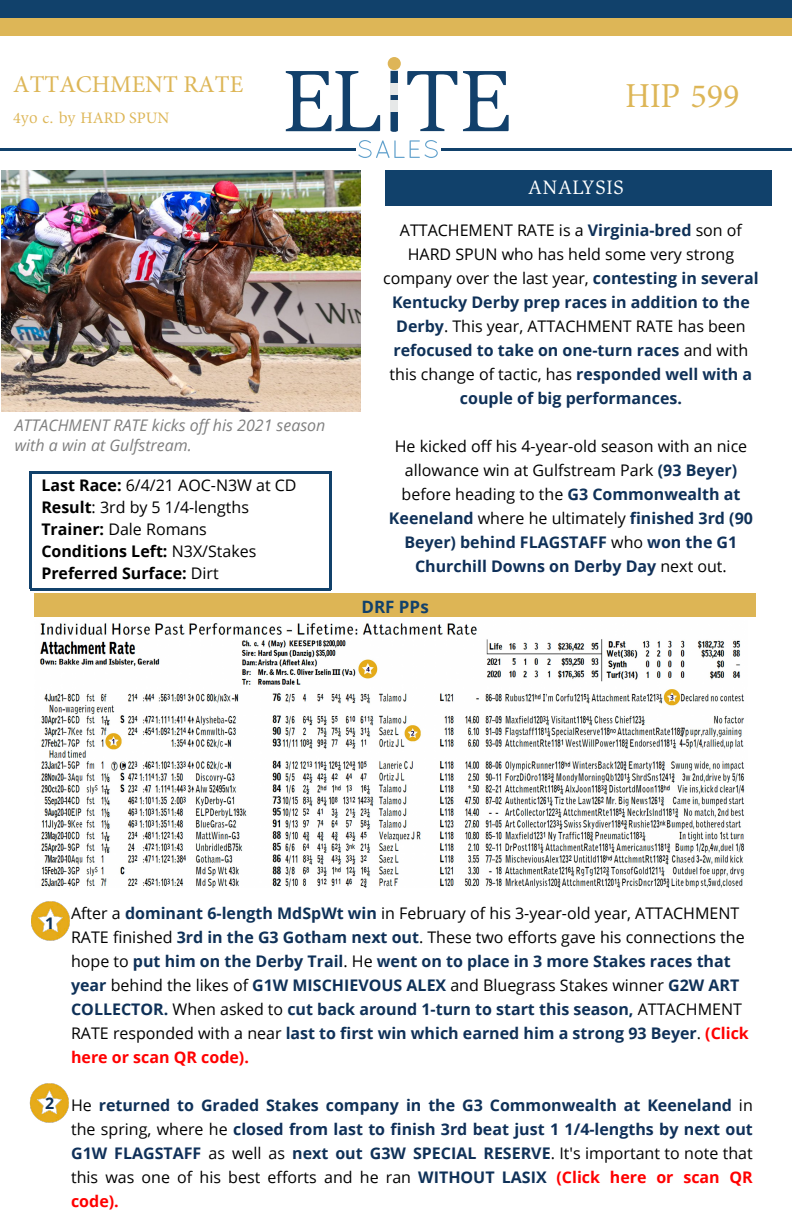
<style>
.page{position:relative;width:792px;height:1224px;background:#fff}
.page>*{position:absolute;margin:0;border:0;box-sizing:border-box;transform-origin:0 0}
.t1{font:34px "Slimbach Std";color:#ddb657}
.t2{font:24px "Minion Pro";color:#ddb657}
.t3{font:20px "Slimbach Std";letter-spacing:.04em;color:#fff}
.t4{font:700 17px "Open Sans";color:#11416b}
.t5{font:700 16px/24px "Open Sans";color:#0f3158;text-align:center}
.t6{font:16px/24px "Open Sans";color:#000;text-align:center}
.t7{font:italic 16px/19.2px "Open Sans";color:#7f7f7f}
.t8{font:16px "Minion Pro";color:#ddb657}
.s1{font-family:"Slimbach Std"}
.s2{font-weight:700}
.s3{font-family:"Minion Pro"}
.s4{font-weight:400;color:#000}
.s5{font-weight:700;color:#0f3158}
.s6{font-weight:700;color:#0f3059}
.s7{color:#0e3158}
.s8{color:#f00}
.s9{color:#0f3059}
</style>
<div class="page">
<div style="left:0;top:0;width:792px;height:19px;background:#11416b"></div>
<div style="left:0;top:19px;width:792px;height:17px;background:#ddb657"></div>
<div style="left:388px;top:57px;width:13px;height:13px;background:#deb557;border-radius:50%"></div>
<svg style="left:358px;top:140px;width:80px;height:18px"></svg>
<svg style="left:286px;top:71px;width:94px;height:60px"></svg>
<svg style="left:407px;top:71px;width:50px;height:60px"></svg>
<svg style="left:463px;top:71px;width:46px;height:60px"></svg>
<svg style="left:391px;top:71px;width:7px;height:61px"></svg>
<div style="left:391px;top:83px;width:7px;height:11px;background:#e6e8e8"></div>
<div style="left:391px;top:100px;width:7px;height:11px;background:#e6e8e8"></div>
<hr style="left:441px;top:148px;width:351px;height:2px;background:#11416b">
<hr style="left:0;top:148px;width:355px;height:2px;background:#11416b">
<div style="left:385px;top:170px;width:387px;height:36px;background:#11416b"></div>
<img style="left:1px;top:170px;width:359px;height:242px">
<div style="left:34px;top:593px;width:722px;height:24px;background:#ddb555"></div>
<img style="left:30px;top:1083px;width:39px;height:40px">
<img style="left:31px;top:901px;width:39px;height:40px">
<hr style="left:30px;top:471px;width:301px;height:2px;background:#11416b">
<hr style="left:30px;top:588px;width:300px;height:2px;background:#11416b">
<hr style="left:330px;top:472px;width:2px;height:118px;background:#11416b">
<hr style="left:30px;top:471px;width:2px;height:118px;background:#11416b">
<img style="left:40px;top:623px;width:705px;height:264px">
<h2 class="t2" style="left:13px;top:69px;width:232px">ATTACHMENT RATE</h2>
<p class="t8" style="left:13px;top:108px;width:158px">4<span class="s1">yo</span> c<span class="s1">. by</span> HARD SPUN</p>
<p class="t7" style="left:15px;top:416px;width:312px">ATTACHMENT RATE kicks off his 2021 season with a win at Gulfstream.</p>
<p class="t6" style="left:41px;top:474px;width:257px;line-height:22px;text-align:left"><span class="s2">Last Race:</span> 6/4/21 AOC-N3W at CD<br><span class="s2">Result</span>: 3rd by 5 1/4-lengths<br><span class="s2">Trainer:</span> Dale Romans<br><span class="s2">Conditions Left:</span> N3X/Stakes<br><span class="s2">Preferred Surface:</span> Dirt</p>
<h1 class="t1" style="left:626px;top:76px;width:115px">HIP <span class="s3">599</span></h1>
<p class="t3" style="left:528px;top:176px;width:97px">ANALYSIS</p>
<p class="t5" style="left:383px;top:218px;width:377px"><span class="s4">ATTACHEMENT RATE is a</span> Virginia-bred <span class="s4">son of HARD SPUN who has held some very strong company over the last year,</span> contesting in several Kentucky Derby prep races in addition to the Derby<span class="s4">. This year, ATTACHMENT RATE has been </span>refocused to take on one-turn races <span class="s4">and with this change of tactic, has</span> responded well with a couple of big performances.</p>
<p class="t6" style="left:389px;top:434px;width:365px">He kicked off his 4-year-old season with an nice allowance win at Gulfstream Park <span class="s5">(93 Beyer) </span>before heading to the <span class="s5">G3 Commonwealth at Keeneland</span> where he ultimately <span class="s5">finished 3rd (90<br>Beyer) behind FLAGSTAFF</span> who <span class="s6">won the G1<br>Churchill Downs on Derby Day</span> next out.</p>
<p class="t4" style="left:361px;top:595px;width:69px">DRF PPs</p>
<p class="t5" style="left:45px;top:910px;width:11px">1</p>
<p class="t5" style="left:45px;top:1091px;width:11px">2</p>
<p class="t5" style="left:71px;top:900px;width:679px;text-align:left"><span class="s4">After a</span> <span class="s7">dominant 6-length MdSpWt win</span> <span class="s4">in February of his 3-year-old year, ATTACHMENT RATE finished</span> 3rd in the G3 Gotham next out<span class="s4">. These two efforts gave his connections the hope to</span> put him on the Derby Trail<span class="s4">. He</span> went on to place in 3 more Stakes races that year <span class="s4">behind the likes of</span> G1W MISCHIEVOUS ALEX <span class="s4">and Bluegrass Stakes winner</span> G2W ART COLLECTOR. <span class="s4">When asked to</span> cut back around 1-turn to start this season, <span class="s4">ATTACHMENT RATE responded with a near</span> last to first win which earned him a strong 93 Beyer<span class="s4">.</span> <span class="s8">(Click here or scan QR code).</span></p>
<p class="t5" style="left:71px;top:1092px;width:683px;text-align:justify"><span class="s4">He</span> returned to Graded Stakes company in the G3 Commonwealth at Keeneland <span class="s4">in the spring, where he</span> <span class="s9">closed from last to finish 3rd beat just 1 1/4-lengths by next out G1W FLAGSTAFF</span> <span class="s4">as well as</span> next out G3W SPECIAL RESERVE<span class="s4">. It's important to note that this was one of his best efforts and he ran</span> WITHOUT LASIX <span class="s8">(Click here or scan QR code).</span></p>
</div>
